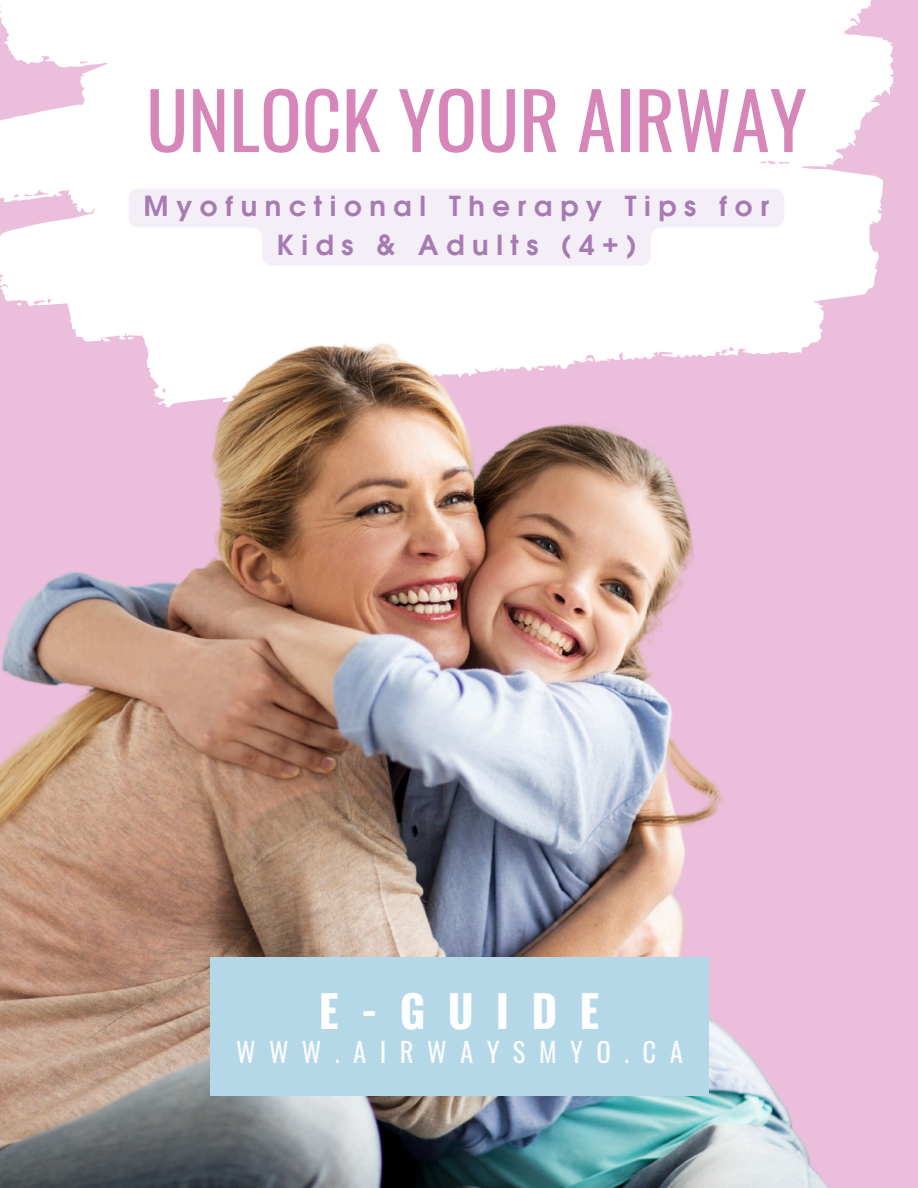
<style>
.page{position:relative;width:918px;height:1188px;background:#fff}
.page>*{position:absolute;margin:0;border:0;box-sizing:border-box;transform-origin:0 0}
.t1{font:77.55px "Oswald";color:#d686b9}
.t2{font:700 44.1px "Oswald";letter-spacing:.5em;color:#fff}
.t3{font:700 27.6px/38.2px "Evolventa";letter-spacing:.275em;color:#a67bb3;text-align:center}
.t4{font:26.7px "Oswald";letter-spacing:.5em;color:#fcfcff}
</style>
<div class="page">
<svg style="left:0;top:0;width:918px;height:192px"></svg>
<svg style="left:761px;top:0;width:132px;height:64px"></svg>
<img style="left:0;top:192px;width:918px;height:996px">
<div style="left:210px;top:958px;width:498px;height:138px;background:#b4d8e8"></div>
<svg style="left:129px;top:188px;width:655px;height:78px;fill:#f4eef6"></svg>
<p class="t1" style="left:146px;top:60px;width:662px">UNLOCK YOUR AIRWAY</p>
<h3 class="t3" style="left:144px;top:189px;width:627px">Myofunctional Therapy Tips for<br>Kids &amp; Adults (4+)</h3>
<h2 class="t2" style="left:319px;top:976px;width:282px">E-GUIDE</h2>
<h1 class="t4" style="left:236px;top:1031px;width:448px">WWW.AIRWAYSMYO.CA</h1>
</div>
